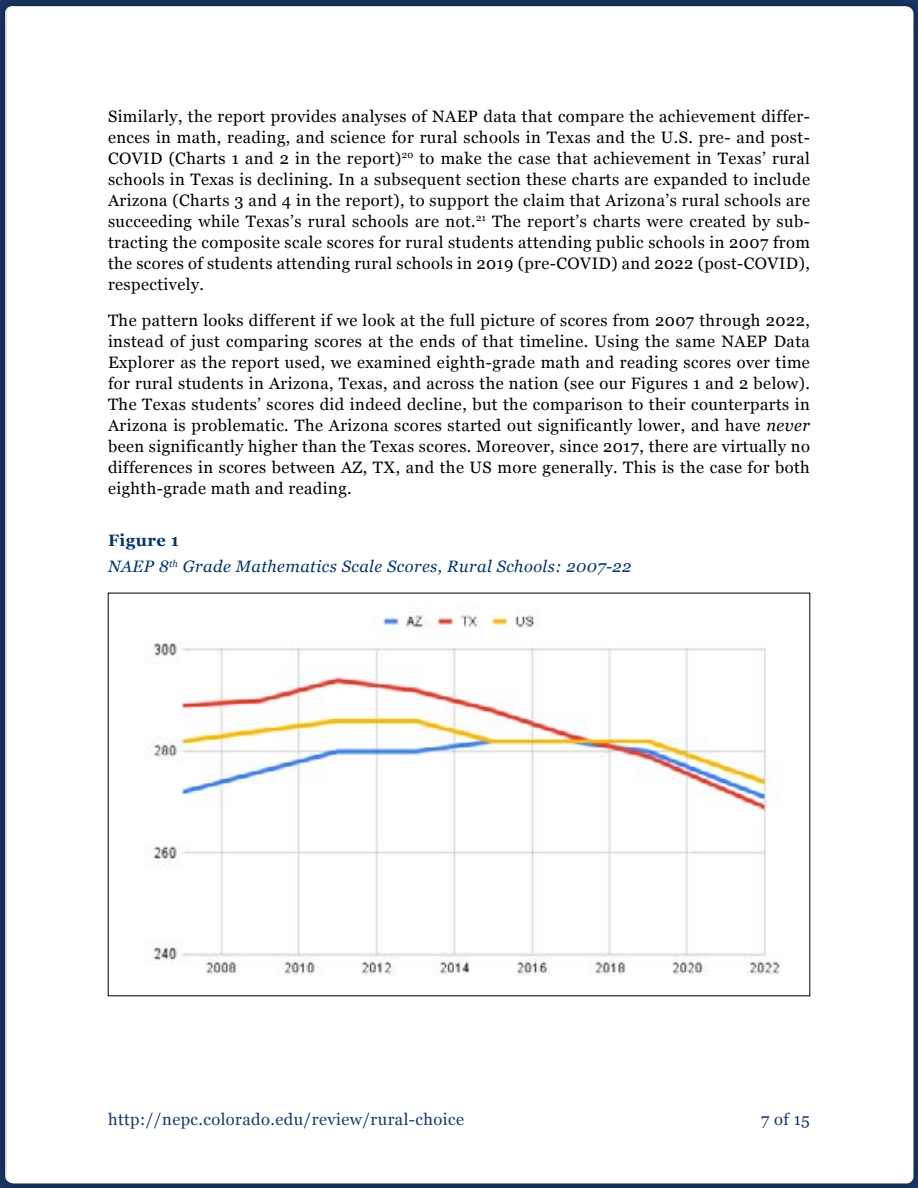
<style>
.page{position:relative;width:918px;height:1188px;background:#fff}
.page>*{position:absolute;margin:0;border:0;box-sizing:border-box;transform-origin:0 0}
.t1{font:16.5px/21px "Georgia";letter-spacing:.025em;color:#000;text-align:justify}
.t2{font:italic 16.5px/26.4px "Georgia";letter-spacing:.025em;color:#053669}
.t3{font:16.5px "Georgia";letter-spacing:.025em;color:#1c3868}
.s1{font-style:italic}
.s2{font-weight:700;font-style:normal}
</style>
<div class="page">
<div style="left:0;top:0;width:918px;height:1188px;background:#000;opacity:.25"></div>
<div style="left:7px;top:7px;width:906px;height:1176px;background:#fff;border-radius:7px"></div>
<img style="left:145px;top:614px;width:635px;height:362px">
<p class="t1" style="left:108px;top:105px;width:704px">Similarly, the report provides analyses of NAEP data that compare the achievement differ&shy;ences in math, reading, and science for rural schools in Texas and the U.S. pre- and post-COVID (Charts 1 and 2 in the report)<sup>20</sup> to make the case that achievement in Texas’ rural schools in Texas is declining. In a subsequent section these charts are expanded to include Arizona (Charts 3 and 4 in the report), to support the claim that Arizona’s rural schools are succeeding while Texas’s rural schools are not.<sup>21</sup> The report’s charts were created by sub&shy;tracting the composite scale scores for rural students attending public schools in 2007 from the scores of students attending rural schools in 2019 (pre-COVID) and 2022 (post-COVID), respectively.</p>
<p class="t1" style="left:108px;top:309px;width:703px">The pattern looks different if we look at the full picture of scores from 2007 through 2022, instead of just comparing scores at the ends of that timeline. Using the same NAEP Data Explorer as the report used, we examined eighth-grade math and reading scores over time for rural students in Arizona, Texas, and across the nation (see our Figures 1 and 2 below).<br>The Texas students’ scores did indeed decline, but the comparison to their counterparts in Arizona is problematic. The Arizona scores started out significantly lower, and have <span class="s1">never </span>been significantly higher than the Texas scores. Moreover, since 2017, there are virtually no differences in scores between AZ, TX, and the US more generally. This is the case for both eighth-grade math and reading.</p>
<p class="t2" style="left:108px;top:526px;width:525px"><span class="s2">Figure 1<br></span>NAEP 8<sup>th</sup> Grade Mathematics Scale Scores, Rural Schools: 2007-22</p>
<p class="t3" style="left:108px;top:1107px;width:357px">http://nepc.colorado.edu/review/rural-choice</p>
<p class="t3" style="left:761px;top:1107px;width:50px">7 of 15</p>
</div>
